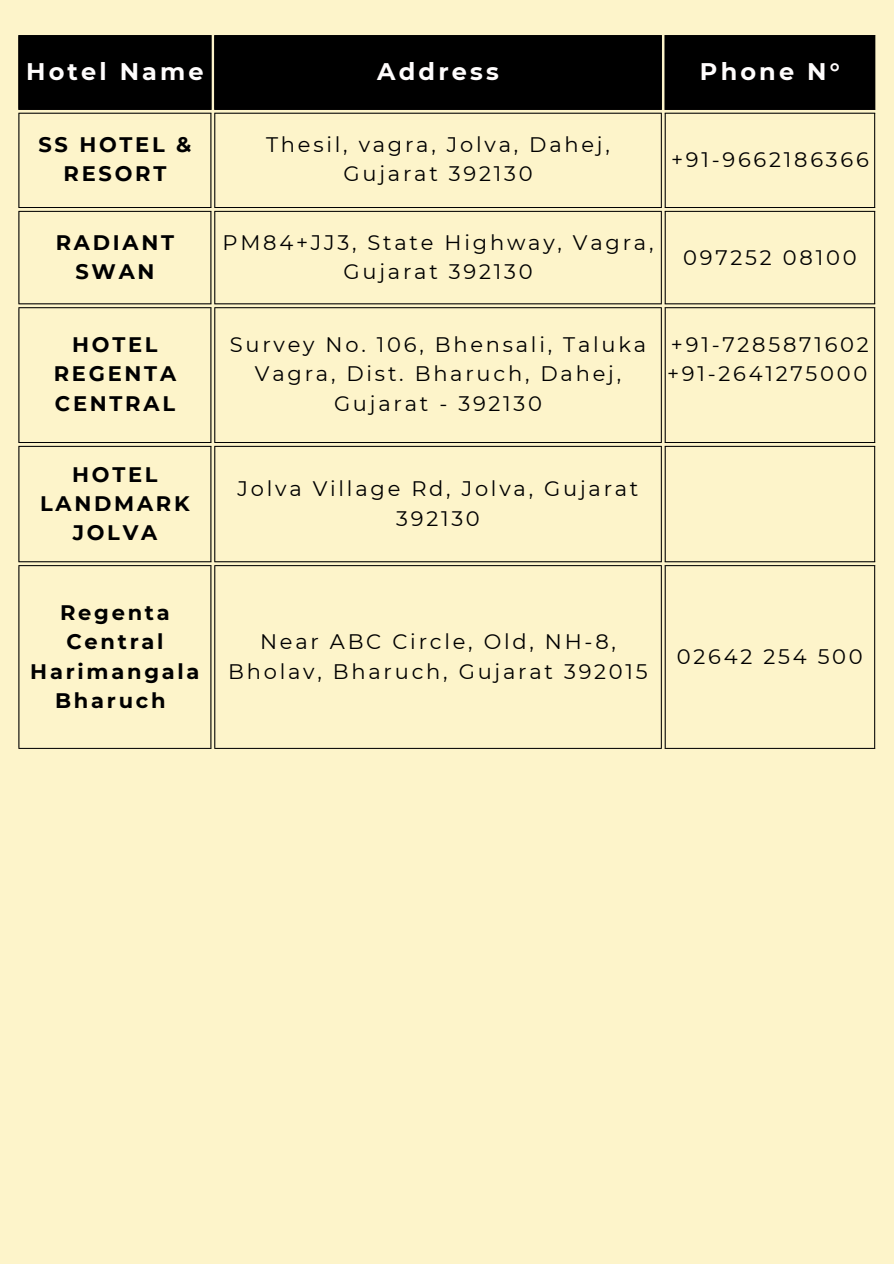
<style>
.page{position:relative;width:894px;height:1264px;background:#fff}
.page>*{position:absolute;margin:0;border:0;box-sizing:border-box;transform-origin:0 0}
.t1{font:700 24px "Montserrat";letter-spacing:.13em;color:#fffdfd}
.t2{font:21px/29.2px "Montserrat";letter-spacing:.13em;color:#000;text-align:center}
.t3{font:700 21px/29.2px "Montserrat";letter-spacing:.13em;color:#000;text-align:center}
</style>
<div class="page">
<div style="left:0;top:0;width:893px;height:1263px;background:#fdf4ca"></div>
<div style="left:19px;top:35px;width:854px;height:75px;background:#000"></div>
<hr style="left:18px;top:36px;width:1px;height:73px;background:#000">
<hr style="left:210px;top:36px;width:1px;height:73px;background:#000">
<hr style="left:18px;top:35px;width:193px;height:1px;background:#000">
<hr style="left:18px;top:109px;width:193px;height:1px;background:#000">
<hr style="left:214px;top:36px;width:1px;height:73px;background:#000">
<hr style="left:660px;top:36px;width:1px;height:73px;background:#000">
<hr style="left:214px;top:35px;width:447px;height:1px;background:#000">
<hr style="left:214px;top:109px;width:447px;height:1px;background:#000">
<hr style="left:664px;top:36px;width:1px;height:73px;background:#000">
<hr style="left:873px;top:36px;width:1px;height:73px;background:#000">
<hr style="left:664px;top:35px;width:210px;height:1px;background:#000">
<hr style="left:664px;top:109px;width:210px;height:1px;background:#000">
<hr style="left:18px;top:114px;width:1px;height:93px;background:#000">
<hr style="left:210px;top:114px;width:1px;height:93px;background:#000">
<hr style="left:18px;top:113px;width:193px;height:1px;background:#000">
<hr style="left:18px;top:207px;width:193px;height:1px;background:#000">
<hr style="left:214px;top:114px;width:1px;height:93px;background:#000">
<hr style="left:660px;top:114px;width:1px;height:93px;background:#000">
<hr style="left:214px;top:113px;width:447px;height:1px;background:#000">
<hr style="left:214px;top:207px;width:447px;height:1px;background:#000">
<hr style="left:664px;top:114px;width:1px;height:93px;background:#000">
<hr style="left:873px;top:114px;width:1px;height:93px;background:#000">
<hr style="left:664px;top:113px;width:210px;height:1px;background:#000">
<hr style="left:664px;top:207px;width:210px;height:1px;background:#000">
<hr style="left:18px;top:212px;width:1px;height:91px;background:#000">
<hr style="left:210px;top:212px;width:1px;height:91px;background:#000">
<hr style="left:18px;top:211px;width:193px;height:1px;background:#000">
<hr style="left:18px;top:303px;width:193px;height:1px;background:#000">
<hr style="left:214px;top:212px;width:1px;height:91px;background:#000">
<hr style="left:660px;top:212px;width:1px;height:91px;background:#000">
<hr style="left:214px;top:211px;width:447px;height:1px;background:#000">
<hr style="left:214px;top:303px;width:447px;height:1px;background:#000">
<hr style="left:664px;top:212px;width:1px;height:91px;background:#000">
<hr style="left:873px;top:212px;width:1px;height:91px;background:#000">
<hr style="left:664px;top:211px;width:210px;height:1px;background:#000">
<hr style="left:664px;top:303px;width:210px;height:1px;background:#000">
<hr style="left:18px;top:308px;width:1px;height:134px;background:#000">
<hr style="left:210px;top:308px;width:1px;height:134px;background:#000">
<hr style="left:18px;top:307px;width:193px;height:1px;background:#000">
<hr style="left:18px;top:442px;width:193px;height:1px;background:#000">
<hr style="left:214px;top:308px;width:1px;height:134px;background:#000">
<hr style="left:660px;top:308px;width:1px;height:134px;background:#000">
<hr style="left:214px;top:307px;width:447px;height:1px;background:#000">
<hr style="left:214px;top:442px;width:447px;height:1px;background:#000">
<hr style="left:664px;top:308px;width:1px;height:134px;background:#000">
<hr style="left:873px;top:308px;width:1px;height:134px;background:#000">
<hr style="left:664px;top:307px;width:210px;height:1px;background:#000">
<hr style="left:664px;top:442px;width:210px;height:1px;background:#000">
<hr style="left:18px;top:447px;width:1px;height:114px;background:#000">
<hr style="left:210px;top:447px;width:1px;height:114px;background:#000">
<hr style="left:18px;top:446px;width:193px;height:1px;background:#000">
<hr style="left:18px;top:561px;width:193px;height:1px;background:#000">
<hr style="left:214px;top:447px;width:1px;height:114px;background:#000">
<hr style="left:660px;top:447px;width:1px;height:114px;background:#000">
<hr style="left:214px;top:446px;width:447px;height:1px;background:#000">
<hr style="left:214px;top:561px;width:447px;height:1px;background:#000">
<hr style="left:664px;top:447px;width:1px;height:114px;background:#000">
<hr style="left:873px;top:447px;width:1px;height:114px;background:#000">
<hr style="left:664px;top:446px;width:210px;height:1px;background:#000">
<hr style="left:664px;top:561px;width:210px;height:1px;background:#000">
<hr style="left:18px;top:566px;width:1px;height:182px;background:#000">
<hr style="left:210px;top:566px;width:1px;height:182px;background:#000">
<hr style="left:18px;top:565px;width:193px;height:1px;background:#000">
<hr style="left:18px;top:748px;width:193px;height:1px;background:#000">
<hr style="left:214px;top:566px;width:1px;height:182px;background:#000">
<hr style="left:660px;top:566px;width:1px;height:182px;background:#000">
<hr style="left:214px;top:565px;width:447px;height:1px;background:#000">
<hr style="left:214px;top:748px;width:447px;height:1px;background:#000">
<hr style="left:664px;top:566px;width:1px;height:182px;background:#000">
<hr style="left:873px;top:566px;width:1px;height:182px;background:#000">
<hr style="left:664px;top:565px;width:210px;height:1px;background:#000">
<hr style="left:664px;top:748px;width:210px;height:1px;background:#000">
<p class="t1" style="left:26px;top:57px;width:179px">Hotel Name</p>
<p class="t1" style="left:377px;top:57px;width:123px">Address</p>
<p class="t1" style="left:699px;top:57px;width:141px">Phone N°</p>
<p class="t3" style="left:38px;top:130px;width:155px">SS HOTEL &amp;<br>RESORT</p>
<p class="t2" style="left:266px;top:130px;width:345px">Thesil, vagra, Jolva, Dahej,<br>Gujarat 392130</p>
<p class="t3" style="left:56px;top:228px;width:120px">RADIANT</p>
<p class="t3" style="left:75px;top:257px;width:81px">SWAN</p>
<p class="t2" style="left:222px;top:228px;width:432px">PM84+JJ3, State Highway, Vagra,<br>Gujarat 392130</p>
<p class="t2" style="left:670px;top:144px;width:199px">+91-9662186366</p>
<p class="t2" style="left:683px;top:242px;width:175px">097252 08100</p>
<p class="t3" style="left:72px;top:330px;width:87px">HOTEL</p>
<p class="t3" style="left:54px;top:359px;width:124px;text-align:left">REGENTA<br>CENTRAL</p>
<p class="t3" style="left:40px;top:459px;width:151px">HOTEL<br>LANDMARK<br>JOLVA</p>
<p class="t3" style="left:30px;top:598px;width:171px">Regenta<br>Central<br>Harimangala<br>Bharuch</p>
<p class="t2" style="left:230px;top:330px;width:418px">Survey No. 106, Bhensali, Taluka<br>Vagra, Dist. Bharuch, Dahej,<br>Gujarat - 392130</p>
<p class="t2" style="left:670px;top:330px;width:199px">+91-7285871602</p>
<p class="t2" style="left:666px;top:359px;width:202px">+91-2641275000</p>
<p class="t2" style="left:237px;top:474px;width:402px">Jolva Village Rd, Jolva, Gujarat<br>392130</p>
<p class="t2" style="left:228px;top:627px;width:421px">Near ABC Circle, Old, NH-8,<br>Bholav, Bharuch, Gujarat 392015</p>
<p class="t2" style="left:676px;top:642px;width:187px">02642 254 500</p>
</div>
